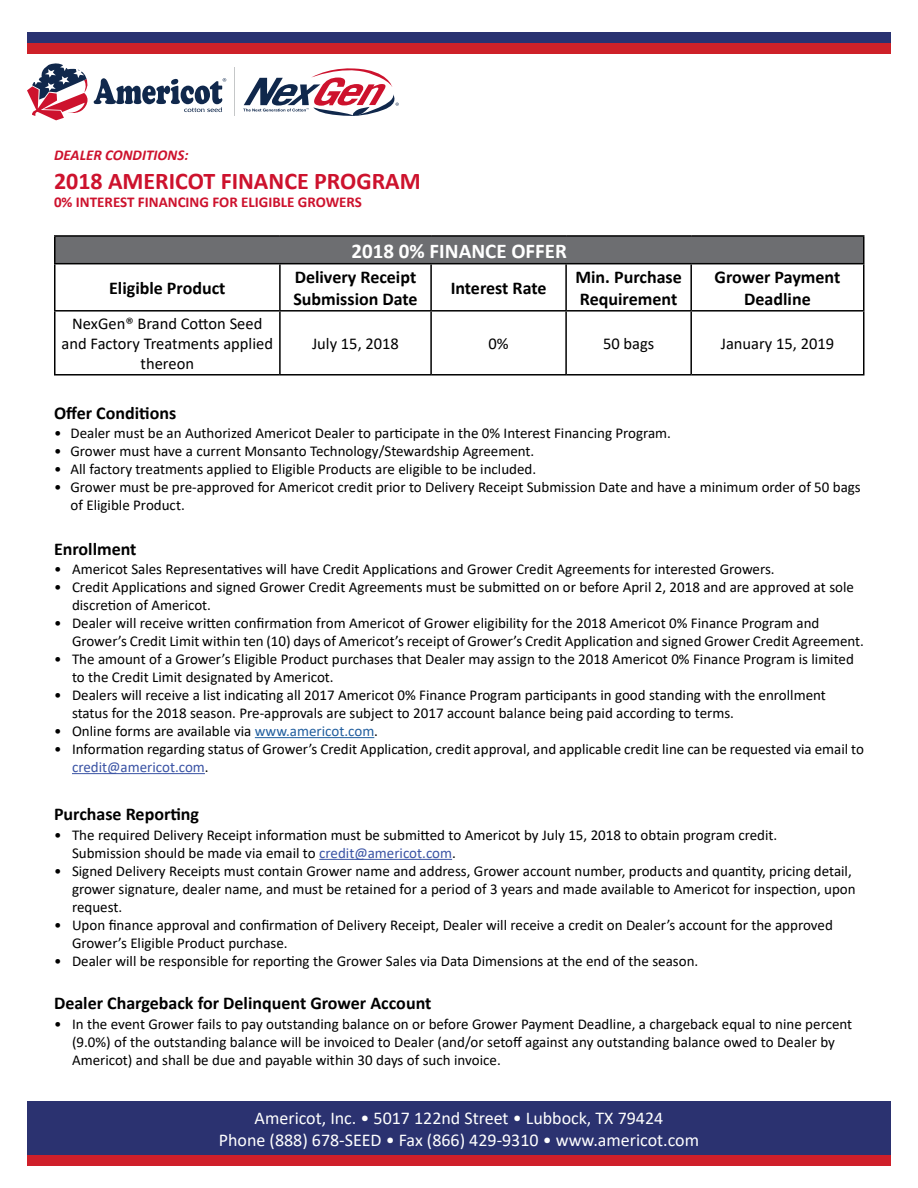
<style>
.page{position:relative;width:918px;height:1188px;background:#fff}
.page>*{position:absolute;margin:0;border:0;box-sizing:border-box;transform-origin:0 0}
.t1{font:700 24px "Calibri";color:#cd122d}
.t2{font:700 21px "Calibri";color:#fff}
.t3{font:700 18px/21.6px "Calibri";color:#000}
.t4{font:18px/21.6px "Calibri";color:#fefefe;text-align:center}
.t5{font:16.5px/19.8px "Calibri";color:#000;text-align:center}
.t6{font:15px/18px "Calibri";color:#000}
.t7{font:700 15px "Calibri";color:#cd122d}
.t8{font:italic 700 15px "Calibri";color:#cd122d}
.s1{color:#215e9e}
.s2{color:#3a53a4}
</style>
<div class="page">
<div style="left:27px;top:43px;width:864px;height:11px;background:#ce2129"></div>
<div style="left:27px;top:32px;width:864px;height:11px;background:#293271"></div>
<svg style="left:27px;top:63px;width:199px;height:57px"></svg>
<svg style="left:243px;top:68px;width:156px;height:48px"></svg>
<hr style="left:234px;top:68px;width:1px;height:48px;background:#c5c7c8">
<div style="left:27px;top:1101px;width:864px;height:54px;background:#2b3270"></div>
<div style="left:27px;top:1155px;width:864px;height:11px;background:#cf1f2a"></div>
<div style="left:55px;top:236px;width:809px;height:28px;background:#6d6e71"></div>
<hr style="left:54px;top:235px;width:226px;height:2px;background:#000">
<hr style="left:54px;top:237px;width:2px;height:26px;background:#000">
<hr style="left:280px;top:235px;width:151px;height:2px;background:#000">
<hr style="left:431px;top:235px;width:135px;height:2px;background:#000">
<hr style="left:566px;top:235px;width:125px;height:2px;background:#000">
<hr style="left:691px;top:235px;width:173px;height:2px;background:#000">
<svg style="left:863px;top:237px;width:1px;height:26px"></svg>
<hr style="left:54px;top:263px;width:226px;height:1px;background:#000">
<hr style="left:54px;top:264px;width:2px;height:46px;background:#000">
<hr style="left:280px;top:263px;width:151px;height:1px;background:#000">
<hr style="left:279px;top:264px;width:2px;height:46px;background:#000">
<hr style="left:431px;top:263px;width:135px;height:1px;background:#000">
<hr style="left:430px;top:264px;width:2px;height:46px;background:#000">
<hr style="left:566px;top:263px;width:125px;height:1px;background:#000">
<hr style="left:565px;top:264px;width:2px;height:46px;background:#000">
<hr style="left:691px;top:263px;width:173px;height:1px;background:#000">
<hr style="left:690px;top:264px;width:2px;height:46px;background:#000">
<hr style="left:863px;top:264px;width:1px;height:46px;background:#000">
<hr style="left:54px;top:310px;width:226px;height:2px;background:#000">
<hr style="left:54px;top:312px;width:2px;height:62px;background:#000">
<hr style="left:280px;top:310px;width:151px;height:2px;background:#000">
<hr style="left:279px;top:312px;width:2px;height:62px;background:#000">
<hr style="left:431px;top:310px;width:135px;height:2px;background:#000">
<hr style="left:430px;top:312px;width:2px;height:62px;background:#000">
<hr style="left:566px;top:310px;width:125px;height:2px;background:#000">
<hr style="left:565px;top:312px;width:2px;height:62px;background:#000">
<hr style="left:691px;top:310px;width:173px;height:2px;background:#000">
<hr style="left:690px;top:312px;width:2px;height:62px;background:#000">
<hr style="left:863px;top:312px;width:1px;height:62px;background:#000">
<hr style="left:54px;top:374px;width:226px;height:2px;background:#000">
<hr style="left:280px;top:374px;width:151px;height:2px;background:#000">
<hr style="left:431px;top:374px;width:135px;height:2px;background:#000">
<hr style="left:566px;top:374px;width:125px;height:2px;background:#000">
<hr style="left:691px;top:374px;width:173px;height:2px;background:#000">
<hr style="left:255px;top:737px;width:119px;height:1px;background:#215e9e">
<hr style="left:72px;top:773px;width:133px;height:1px;background:#3a53a4">
<hr style="left:319px;top:859px;width:133px;height:1px;background:#3a53a4">
<p class="t8" style="left:54px;top:145px;width:136px">DEALER CONDITIONS:</p>
<h1 class="t1" style="left:54px;top:164px;width:368px">2018 AMERICOT FINANCE PROGRAM</h1>
<p class="t7" style="left:54px;top:191px;width:309px">0% INTEREST FINANCING FOR ELIGIBLE GROWERS</p>
<h2 class="t2" style="left:352px;top:236px;width:217px">2018 0% FINANCE OFFER</h2>
<p class="t3" style="left:109px;top:277px;width:118px">Eligible Product</p>
<p class="t3" style="left:293px;top:266px;width:126px">Delivery Receipt<br>Submission Date</p>
<p class="t3" style="left:451px;top:277px;width:97px">Interest Rate</p>
<p class="t3" style="left:575px;top:266px;width:108px">Min. Purchase<br>Requirement</p>
<p class="t3" style="left:715px;top:266px;width:127px;text-align:center">Grower Payment<br>Deadline</p>
<p class="t5" style="left:62px;top:313px;width:213px">NexGen® Brand Cotton Seed and Factory Treatments applied thereon</p>
<p class="t5" style="left:312px;top:333px;width:88px">July 15, 2018</p>
<p class="t5" style="left:489px;top:333px;width:22px">0%</p>
<p class="t5" style="left:603px;top:333px;width:53px">50 bags</p>
<p class="t5" style="left:721px;top:333px;width:115px">January 15, 2019</p>
<p class="t3" style="left:54px;top:402px;width:124px">Offer Conditions</p>
<p class="t6" style="left:54px;top:424px;width:619px">• Dealer must be an Authorized Americot Dealer to participate in the 0% Interest Financing Program.</p>
<p class="t6" style="left:54px;top:442px;width:482px">• Grower must have a current Monsanto Technology/Stewardship Agreement.</p>
<p class="t6" style="left:54px;top:460px;width:484px">• All factory treatments applied to Eligible Products are eligible to be included.</p>
<p class="t6" style="left:70px;top:478px;width:792px;text-indent:-16px">• Grower must be pre-approved for Americot credit prior to Delivery Receipt Submission Date and have a minimum order of 50 bags of Eligible Product.</p>
<p class="t3" style="left:54px;top:538px;width:84px">Enrollment</p>
<p class="t6" style="left:54px;top:560px;width:722px">• Americot Sales Representatives will have Credit Applications and Grower Credit Agreements for interested Growers.</p>
<p class="t6" style="left:72px;top:578px;width:784px;text-indent:-18px">• Credit Applications and signed Grower Credit Agreements must be submitted on or before April 2, 2018 and are approved at sole discretion of Americot.</p>
<p class="t6" style="left:72px;top:614px;width:794px;text-indent:-18px">• Dealer will receive written confirmation from Americot of Grower eligibility for the 2018 Americot 0% Finance Program and<br>Grower’s Credit Limit within ten (10) days of Americot’s receipt of Grower’s Credit Application and signed Grower Credit Agreement.</p>
<p class="t6" style="left:72px;top:650px;width:783px;text-indent:-18px">• The amount of a Grower’s Eligible Product purchases that Dealer may assign to the 2018 Americot 0% Finance Program is limited to the Credit Limit designated by Americot.</p>
<p class="t6" style="left:72px;top:686px;width:755px;text-indent:-18px">• Dealers will receive a list indicating all 2017 Americot 0% Finance Program participants in good standing with the enrollment status for the 2018 season. Pre-approvals are subject to 2017 account balance being paid according to terms.</p>
<p class="t6" style="left:54px;top:722px;width:326px">• Online forms are available via <span class="s1">www.americot.com</span>.</p>
<p class="t6" style="left:72px;top:740px;width:794px;text-indent:-18px">• Information regarding status of Grower’s Credit Application, credit approval, and applicable credit line can be requested via email to <span class="s2">credit@americot.com</span>.</p>
<p class="t3" style="left:54px;top:803px;width:147px">Purchase Reporting</p>
<p class="t6" style="left:72px;top:825px;width:707px;text-indent:-18px">• The required Delivery Receipt information must be submitted to Americot by July 15, 2018 to obtain program credit.<br>Submission should be made via email to <span class="s2">credit@americot.com</span>.</p>
<p class="t6" style="left:72px;top:861px;width:785px;text-indent:-18px">• Signed Delivery Receipts must contain Grower name and address, Grower account number, products and quantity, pricing detail, grower signature, dealer name, and must be retained for a period of 3 years and made available to Americot for inspection, upon request.</p>
<p class="t6" style="left:72px;top:915px;width:762px;text-indent:-18px">• Upon finance approval and confirmation of Delivery Receipt, Dealer will receive a credit on Dealer’s account for the approved<br>Grower’s Eligible Product purchase.</p>
<p class="t6" style="left:54px;top:951px;width:646px">• Dealer will be responsible for reporting the Grower Sales via Data Dimensions at the end of the season.</p>
<p class="t3" style="left:54px;top:992px;width:379px">Dealer Chargeback for Delinquent Grower Account</p>
<p class="t6" style="left:72px;top:1014px;width:782px;text-indent:-18px">• In the event Grower fails to pay outstanding balance on or before Grower Payment Deadline, a chargeback equal to nine percent (9.0%) of the outstanding balance will be invoiced to Dealer (and/or setoff against any outstanding balance owed to Dealer by<br>Americot) and shall be due and payable within 30 days of such invoice.</p>
<p class="t4" style="left:219px;top:1107px;width:482px">Americot, Inc. • 5017 122nd Street • Lubbock, TX 79424<br>Phone (888) 678-SEED • Fax (866) 429-9310 • www.americot.com</p>
</div>
